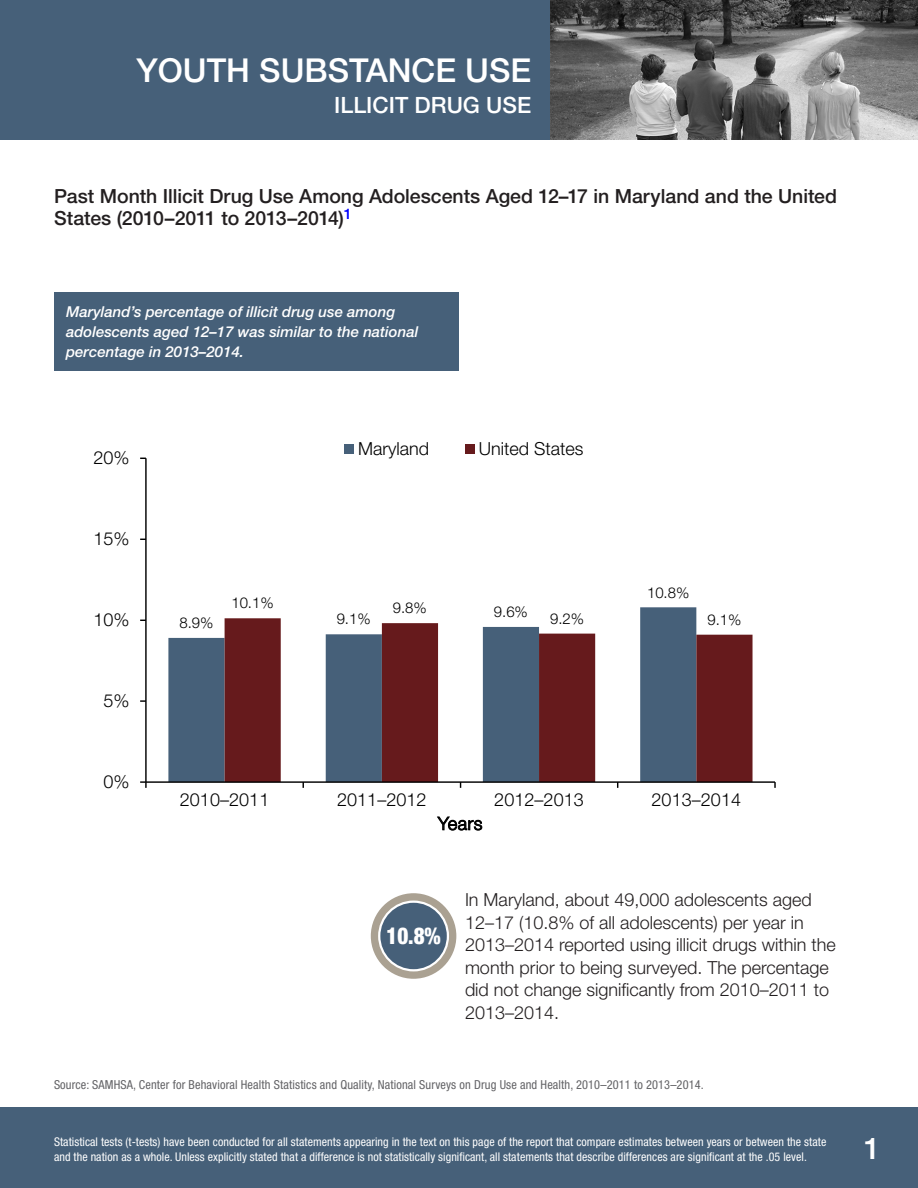
<style>
.page{position:relative;width:918px;height:1188px;background:#fff}
.page>*{position:absolute;margin:0;border:0;box-sizing:border-box;transform-origin:0 0}
.t1{font:500 33px "Helvetica Neue LT Std";color:#fff}
.t2{font:500 30px "Helvetica Neue LT Std";color:#fff}
.t3{font:900 condensed 23.25px "Helvetica Neue LT Std";color:#fff;scale:.9 1}
.t4{font:500 22.5px "Helvetica Neue LT Std";color:#fff}
.t5{font:500 19.5px/22.5px "Helvetica Neue LT Std";color:#231f20}
.t6{font:300 18px/22.5px "Helvetica Neue LT Std";color:#231f20}
.t7{font:300 18px "Helvetica Neue LT Std";letter-spacing:.005em;color:#000}
.t8{font:italic 500 15px/20.2px "Helvetica Neue LT Std";color:#fff}
.t9{font:300 15px "Helvetica Neue LT Std";color:#000}
.t10{font:condensed 12.3px "Helvetica Neue LT Std";letter-spacing:.01em;color:#636366}
.t11{font:condensed 12px/15px "Helvetica Neue LT Std";letter-spacing:.005em;color:#fff}
.s1{font-size:18.6px}
</style>
<div class="page">
<div style="left:0;top:0;width:551px;height:140px;background:#466079"></div>
<img style="left:551px;top:0;width:367px;height:140px">
<div style="left:0;top:1107px;width:918px;height:81px;background:#466079"></div>
<div style="left:54px;top:292px;width:405px;height:79px;background:#466079"></div>
<svg style="left:168px;top:607px;width:528px;height:174px;fill:#466079"></svg>
<svg style="left:225px;top:618px;width:528px;height:163px"></svg>
<hr style="left:145px;top:458px;width:2px;height:324px;background:#000">
<svg style="left:140px;top:700px;width:6px;height:2px"></svg>
<hr style="left:146px;top:781px;width:629px;height:2px;background:#000">
<svg style="left:140px;top:781px;width:7px;height:7px"></svg>
<svg style="left:774px;top:782px;width:2px;height:6px"></svg>
<svg style="left:437px;top:816px;width:45px;height:15px"></svg>
<div style="left:344px;top:444px;width:10px;height:10px;background:#466079"></div>
<div style="left:465px;top:444px;width:10px;height:10px;background:#661a1c"></div>
<svg style="left:371px;top:893px;width:85px;height:86px"></svg>
<svg style="left:378px;top:901px;width:71px;height:70px"></svg>
<div style="left:380px;top:903px;width:67px;height:66px;background:#466079;border-radius:50%"></div>
<h2 class="t1" style="left:136px;top:50px;width:396px">YOUTH SUBSTANCE USE</h2>
<h3 class="t4" style="left:334px;top:92px;width:199px">ILLICIT DRUG USE</h3>
<p class="t5" style="left:54px;top:185px;width:785px">Past Month Illicit Drug Use Among Adolescents Aged 12–17 in Maryland and the United<br>States (2010–2011 to 2013–2014)<sup>1</sup></p>
<p class="t8" style="left:66px;top:301px;width:354px">Maryland’s percentage of illicit drug use among adolescents aged 12–17 was similar to the national percentage in 2013–2014.</p>
<h3 class="t7" style="left:93px;top:447px;width:37px">20%</h3>
<h3 class="t7" style="left:93px;top:528px;width:37px">15%</h3>
<h3 class="t7" style="left:93px;top:609px;width:37px">10%</h3>
<h3 class="t7" style="left:104px;top:690px;width:28px">5%</h3>
<h3 class="t7" style="left:104px;top:771px;width:28px">0%</h3>
<h3 class="t7" style="left:358px;top:437px;width:72px">Maryland</h3>
<h3 class="t7" style="left:479px;top:437px;width:106px">United States</h3>
<p class="t9" style="left:231px;top:594px;width:44px">10.1%</p>
<p class="t9" style="left:393px;top:599px;width:35px">9.8%</p>
<p class="t9" style="left:179px;top:613px;width:35px">8.9%</p>
<p class="t9" style="left:337px;top:610px;width:35px">9.1%</p>
<p class="t9" style="left:494px;top:603px;width:35px">9.6%</p>
<p class="t9" style="left:647px;top:583px;width:44px">10.8%</p>
<p class="t9" style="left:550px;top:609px;width:35px">9.2%</p>
<p class="t9" style="left:707px;top:610px;width:35px">9.1%</p>
<h3 class="t7" style="left:180px;top:788px;width:91px">2010–2011</h3>
<h3 class="t7" style="left:337px;top:788px;width:91px">2011–2012</h3>
<h3 class="t7" style="left:494px;top:788px;width:91px">2012–2013</h3>
<h3 class="t7" style="left:652px;top:788px;width:91px">2013–2014</h3>
<h3 class="t7" style="left:438px;top:812px;width:46px">Years</h3>
<h3 class="t3" style="left:387px;top:921px;width:62px">10<span class="s1">.</span>8%</h3>
<p class="t6" style="left:465px;top:888px;width:372px">In Maryland, about 49,000 adolescents aged 12–17 (10.8% of all adolescents) per year in 2013–2014 reported using illicit drugs within the month prior to being surveyed. The percentage did not change significantly from 2010–2011 to 2013–2014.</p>
<p class="t10" style="left:54px;top:1078px;width:651px">Source: SAMHSA, Center for Behavioral Health Statistics and Quality, National Surveys on Drug Use and Health, 2010–2011 to 2013–2014.</p>
<p class="t11" style="left:54px;top:1134px;width:774px">Statistical tests (t-tests) have been conducted for all statements appearing in the text on this page of the report that compare estimates between years or between the state and the nation as a whole. Unless explicitly stated that a difference is not statistically significant, all statements that describe differences are significant at the .05 level.</p>
<h2 class="t2" style="left:864px;top:1130px;width:18px">1</h2>
</div>
